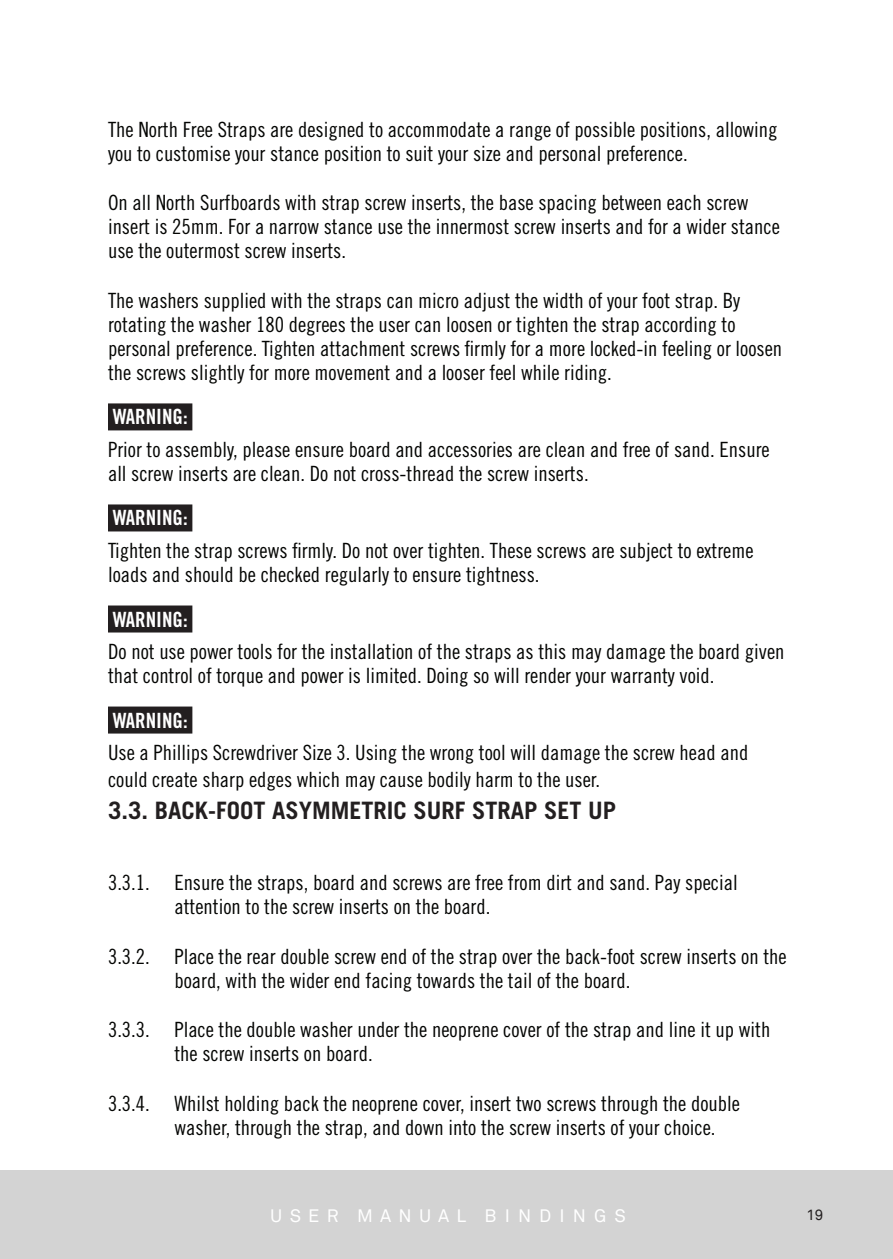
<style>
.page{position:relative;width:893px;height:1259px;background:#fff}
.page>*{position:absolute;margin:0;border:0;box-sizing:border-box;transform-origin:0 0}
.CONTENT{font:700 24px "Trade Gothic";color:#231f20}
.CONTENT-2{font:21px/24px "Trade Gothic LT Std Cn 18";color:#040503}
.CONTENT-3{font:21px "Trade Gothic LT Std Bd Cn 20";color:#fff}
.t1{font:18px "Akkurat";letter-spacing:.4em;color:#fff}
.CONTENT-4{font:15px "Akkurat";color:#231f20}
</style>
<div class="page">
<div style="left:108px;top:403px;width:84px;height:27px;background:#231f20"></div>
<div style="left:108px;top:504px;width:84px;height:27px;background:#231f20"></div>
<div style="left:108px;top:605px;width:84px;height:27px;background:#231f20"></div>
<div style="left:108px;top:706px;width:84px;height:27px;background:#231f20"></div>
<div style="left:0;top:1169px;width:893px;height:90px;background:#d3d3d3"></div>
<p class="CONTENT-2" style="left:108px;top:117px;width:671px">The North Free Straps are designed to accommodate a range of possible positions, allowing you to customise your stance position to suit your size and personal preference.</p>
<p class="CONTENT-2" style="left:108px;top:191px;width:673px">On all North Surfboards with strap screw inserts, the base spacing between each screw insert is 25mm. For a narrow stance use the innermost screw inserts and for a wider stance use the outermost screw inserts.</p>
<p class="CONTENT-2" style="left:108px;top:288px;width:676px">The washers supplied with the straps can micro adjust the width of your foot strap. By rotating the washer 180 degrees the user can loosen or tighten the strap according to personal preference. Tighten attachment screws firmly for a more locked-in feeling or loosen the screws slightly for more movement and a looser feel while riding.</p>
<p class="CONTENT-3" style="left:113px;top:404px;width:77px">WARNING:</p>
<p class="CONTENT-2" style="left:108px;top:437px;width:663px">Prior to assembly, please ensure board and accessories are clean and free of sand. Ensure all screw inserts are clean. Do not cross-thread the screw inserts.</p>
<p class="CONTENT-3" style="left:113px;top:505px;width:77px">WARNING:</p>
<p class="CONTENT-2" style="left:108px;top:538px;width:647px">Tighten the strap screws firmly. Do not over tighten. These screws are subject to extreme loads and should be checked regularly to ensure tightness.</p>
<p class="CONTENT-3" style="left:113px;top:606px;width:77px">WARNING:</p>
<p class="CONTENT-2" style="left:108px;top:639px;width:678px">Do not use power tools for the installation of the straps as this may damage the board given that control of torque and power is limited. Doing so will render your warranty void.</p>
<p class="CONTENT-3" style="left:113px;top:707px;width:77px">WARNING:</p>
<p class="CONTENT-2" style="left:108px;top:739px;width:642px;line-height:27px">Use a Phillips Screwdriver Size 3. Using the wrong tool will damage the screw head and could create sharp edges which may cause bodily harm to the user.</p>
<p class="CONTENT" style="left:108px;top:795px;width:510px">3.3. BACK-FOOT ASYMMETRIC SURF STRAP SET UP</p>
<p class="CONTENT-2" style="left:108px;top:870px;width:43px">3.3.1.</p>
<p class="CONTENT-2" style="left:108px;top:944px;width:43px">3.3.2.</p>
<p class="CONTENT-2" style="left:108px;top:1017px;width:43px">3.3.3.</p>
<p class="CONTENT-2" style="left:108px;top:1091px;width:43px">3.3.4.</p>
<p class="CONTENT-2" style="left:174px;top:870px;width:565px">Ensure the straps, board and screws are free from dirt and sand. Pay special attention to the screw inserts on the board.</p>
<p class="CONTENT-2" style="left:174px;top:944px;width:614px">Place the rear double screw end of the strap over the back-foot screw inserts on the board, with the wider end facing towards the tail of the board.</p>
<p class="CONTENT-2" style="left:174px;top:1017px;width:597px">Place the double washer under the neoprene cover of the strap and line it up with the screw inserts on board.</p>
<p class="CONTENT-2" style="left:174px;top:1091px;width:567px">Whilst holding back the neoprene cover, insert two screws through the double washer, through the strap, and down into the screw inserts of your choice.</p>
<p class="t1" style="left:270px;top:1205px;width:357px">USER MANUAL BINDINGS</p>
<p class="CONTENT-4" style="left:806px;top:1206px;width:18px">19</p>
</div>
